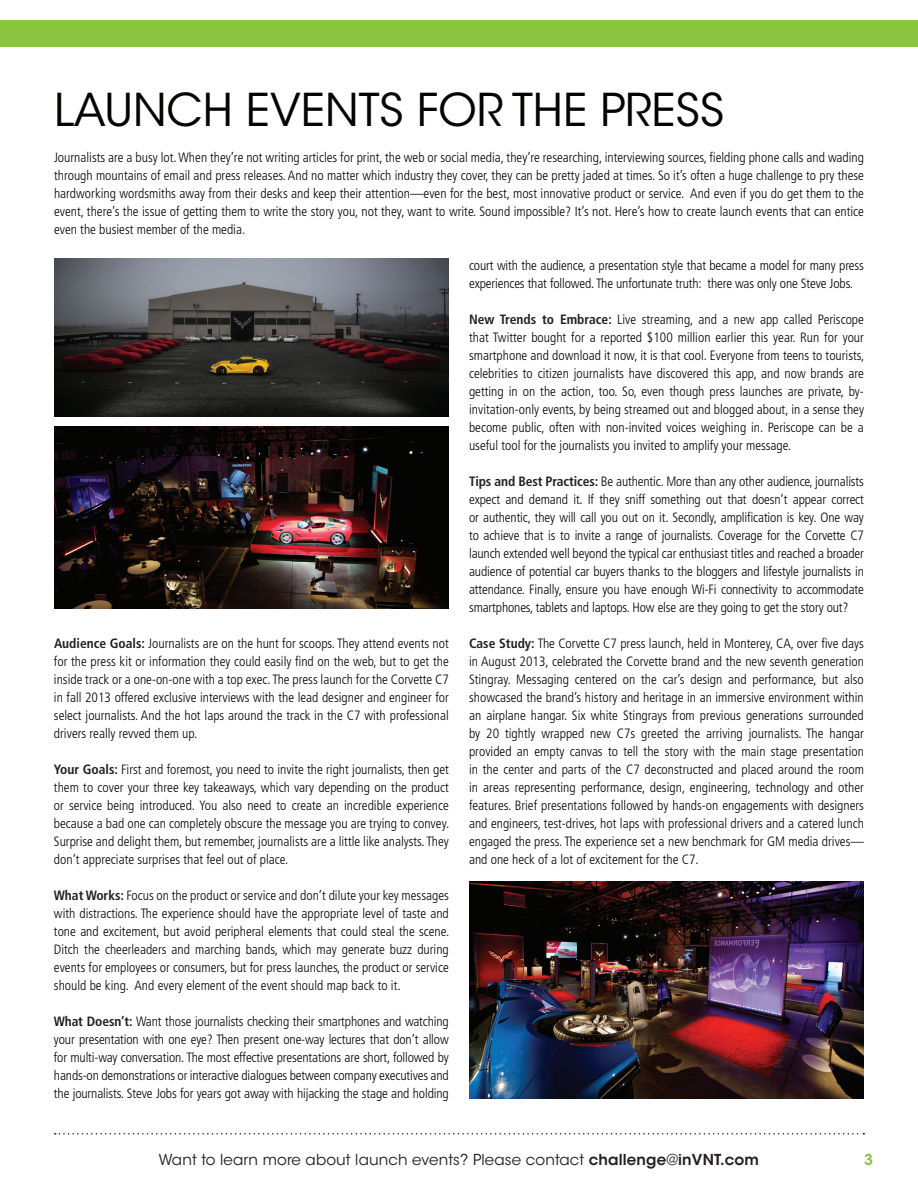
<style>
.page{position:relative;width:918px;height:1188px;background:#fff}
.page>*{position:absolute;margin:0;border:0;box-sizing:border-box;transform-origin:0 0}
.t1{font:45px "ITC Avant Garde Std";color:#040503}
.t2{font:15px "ITC Avant Garde Std";letter-spacing:.01em;color:#231f20}
.t3{font:600 15px "ITC Avant Garde Std";color:#89c53f}
.t4{font:300 condensed 13.5px/18px "Frutiger LT Std";color:#040503;text-align:justify}
.s1{font-weight:700;color:#231f20}
.s2{font-weight:600}
</style>
<div class="page">
<div style="left:0;top:20px;width:918px;height:27px;background:#89c53f"></div>
<svg style="left:55px;top:1133px;width:809px;height:2px"></svg>
<img style="left:54px;top:259px;width:395px;height:157px">
<img style="left:469px;top:882px;width:395px;height:216px">
<img style="left:54px;top:426px;width:395px;height:182px">
<h1 class="t1" style="left:54px;top:82px;width:672px">LAUNCH EVENTS FOR THE PRESS</h1>
<p class="t4" style="left:54px;top:149px;width:812px">Journalists are a busy lot. When they’re not writing articles for print, the web or social media, they’re researching, interviewing sources, fielding phone calls and wading through mountains of email and press releases. And no matter which industry they cover, they can be pretty jaded at times. So it’s often a huge challenge to pry these hardworking wordsmiths away from their desks and keep their attention—even for the best, most innovative product or service. And even if you do get them to the event, there’s the issue of getting them to write the story you, not they, want to write. Sound impossible? It’s not. Here’s how to create launch events that can entice even the busiest member of the media.</p>
<p class="t4" style="left:54px;top:635px;width:396px"><span class="s1">Audience Goals:</span> Journalists are on the hunt for scoops. They attend events not for the press kit or information they could easily find on the web, but to get the inside track or a one-on-one with a top exec. The press launch for the Corvette C7 in fall 2013 offered exclusive interviews with the lead designer and engineer for select journalists. And the hot laps around the track in the C7 with professional drivers really revved them up.</p>
<p class="t4" style="left:54px;top:760px;width:397px"><span class="s1">Your Goals:</span> First and foremost, you need to invite the right journalists, then get them to cover your three key takeaways, which vary depending on the product or service being introduced. You also need to create an incredible experience because a bad one can completely obscure the message you are trying to convey.<br>Surprise and delight them, but remember, journalists are a little like analysts. They don’t appreciate surprises that feel out of place.</p>
<p class="t4" style="left:54px;top:886px;width:397px"><span class="s1">What Works:</span> Focus on the product or service and don’t dilute your key messages with distractions. The experience should have the appropriate level of taste and tone and excitement, but avoid peripheral elements that could steal the scene.<br>Ditch the cheerleaders and marching bands, which may generate buzz during events for employees or consumers, but for press launches, the product or service should be king. And every element of the event should map back to it.</p>
<p class="t4" style="left:54px;top:1012px;width:396px"><span class="s1">What Doesn’t:</span> Want those journalists checking their smartphones and watching your presentation with one eye? Then present one-way lectures that don’t allow for multi-way conversation. The most effective presentations are short, followed by hands-on demonstrations or interactive dialogues between company executives and the journalists. Steve Jobs for years got away with hijacking the stage and holding</p>
<p class="t4" style="left:469px;top:256px;width:396px">court with the audience, a presentation style that became a model for many press experiences that followed. The unfortunate truth: there was only one Steve Jobs.</p>
<p class="t4" style="left:469px;top:310px;width:397px"><span class="s1">New Trends to Embrace:</span> Live streaming, and a new app called Periscope that Twitter bought for a reported $100 million earlier this year. Run for your smartphone and download it now, it is that cool. Everyone from teens to tourists, celebrities to citizen journalists have discovered this app, and now brands are getting in on the action, too. So, even though press launches are private, by&shy;invitation-only events, by being streamed out and blogged about, in a sense they become public, often with non-invited voices weighing in. Periscope can be a useful tool for the journalists you invited to amplify your message.</p>
<p class="t4" style="left:469px;top:472px;width:396px"><span class="s1">Tips and Best Practices:</span> Be authentic. More than any other audience, journalists expect and demand it. If they sniff something out that doesn’t appear correct or authentic, they will call you out on it. Secondly, amplification is key. One way to achieve that is to invite a range of journalists. Coverage for the Corvette C7 launch extended well beyond the typical car enthusiast titles and reached a broader audience of potential car buyers thanks to the bloggers and lifestyle journalists in attendance. Finally, ensure you have enough Wi-Fi connectivity to accommodate smartphones, tablets and laptops. How else are they going to get the story out?</p>
<p class="t4" style="left:469px;top:634px;width:396px"><span class="s1">Case Study:</span> The Corvette C7 press launch, held in Monterey, CA, over five days in August 2013, celebrated the Corvette brand and the new seventh generation Stingray. Messaging centered on the car’s design and performance, but also showcased the brand’s history and heritage in an immersive environment within an airplane hangar. Six white Stingrays from previous generations surrounded by 20 tightly wrapped new C7s greeted the arriving journalists. The hangar provided an empty canvas to tell the story with the main stage presentation in the center and parts of the C7 deconstructed and placed around the room in areas representing performance, design, engineering, technology and other features. Brief presentations followed by hands-on engagements with designers and engineers, test-drives, hot laps with professional drivers and a catered lunch engaged the press. The experience set a new benchmark for GM media drives— and one heck of a lot of excitement for the C7.</p>
<p class="t2" style="left:159px;top:1151px;width:602px">Want to learn more about launch events? Please contact <span class="s2">challenge</span>@<span class="s2">inVNT.com</span></p>
<p class="t3" style="left:864px;top:1150px;width:11px">3</p>
</div>
